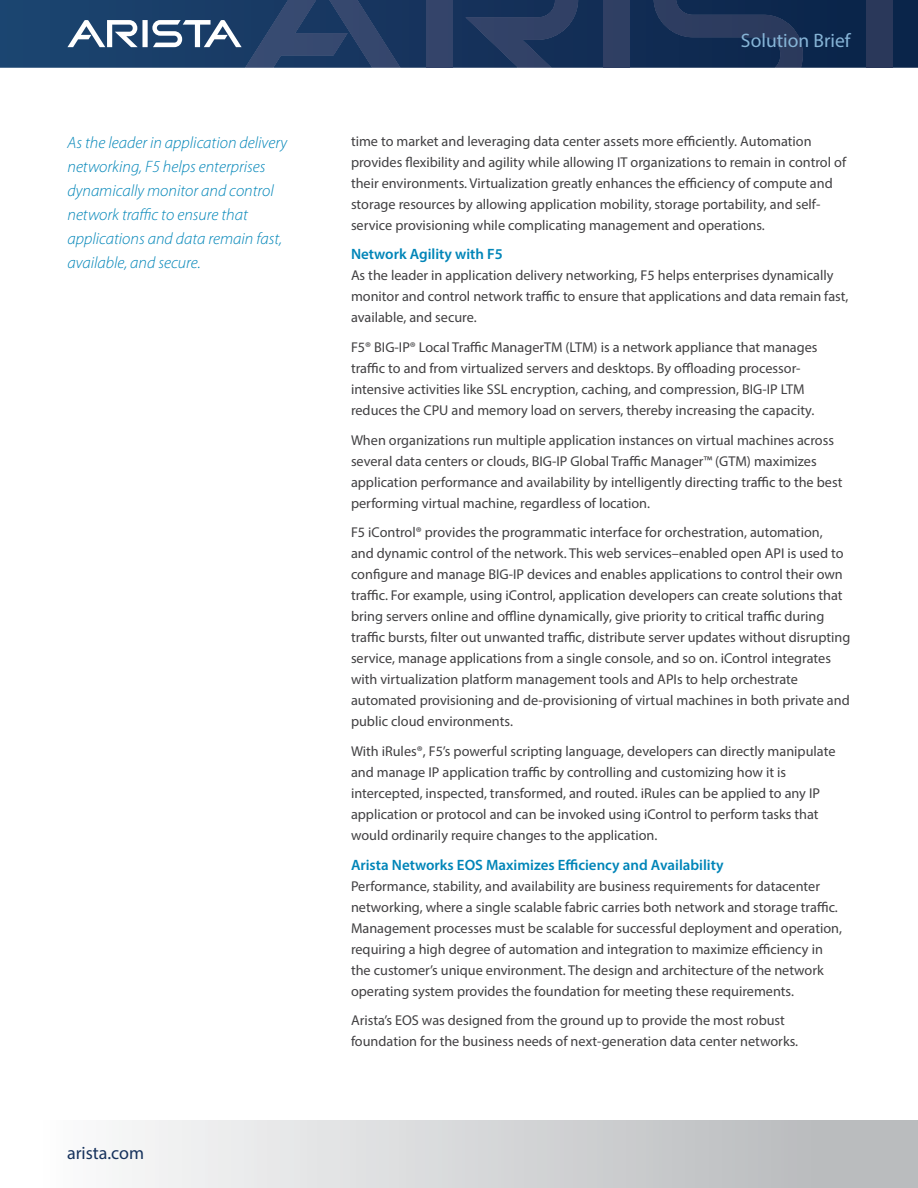
<style>
.page{position:relative;width:918px;height:1188px;background:#fff}
.page>*{position:absolute;margin:0;border:0;box-sizing:border-box;transform-origin:0 0}
.t1{font:19.5px "Myriad Pro";color:#86b4d6}
.t2{font:18px "Myriad Pro";color:#16325c}
.t3{font:italic 300 16.5px/24px "Myriad Pro";color:#0085b8}
.t4{font:600 15px "Myriad Pro";color:#0085b8}
.t5{font:14.25px/21px "Myriad Pro";color:#414042}
</style>
<div class="page">
<svg style="left:0;top:0;width:918px;height:68px;background:#13325a"></svg>
<div style="left:426px;top:0;width:26px;height:68px;background:#34446a"></div>
<svg style="left:465px;top:0;width:113px;height:68px;background:#22385f"></svg>
<svg style="left:67px;top:0;width:333px;height:68px;background:#334f75"></svg>
<div style="left:604px;top:0;width:26px;height:68px;background:#2f3f63"></div>
<svg style="left:654px;top:0;width:149px;height:68px;background:#1a3156"></svg>
<div style="left:867px;top:0;width:26px;height:68px;background:#2a385a"></div>
<div style="left:0;top:1120px;width:918px;height:68px;background:linear-gradient(to right,#fff,#b3b5b8)"></div>
<h1 class="t1" style="left:741px;top:29px;width:111px">Solution Brief</h1>
<p class="t3" style="left:68px;top:131px;width:221px">As the leader in application delivery networking, F5 helps enterprises dynamically monitor and control network traffic to ensure that applications and data remain fast, available, and secure.</p>
<p class="t5" style="left:351px;top:130px;width:497px">time to market and leveraging data center assets more efficiently. Automation provides flexibility and agility while allowing IT organizations to remain in control of their environments. Virtualization greatly enhances the efficiency of compute and storage resources by allowing application mobility, storage portability, and self&shy;service provisioning while complicating management and operations.</p>
<p class="t4" style="left:351px;top:245px;width:153px">Network Agility with F5</p>
<p class="t5" style="left:351px;top:265px;width:499px">As the leader in application delivery networking, F5 helps enterprises dynamically monitor and control network traffic to ensure that applications and data remain fast, available, and secure.</p>
<p class="t5" style="left:351px;top:336px;width:468px">F5® BIG-IP® Local Traffic ManagerTM (LTM) is a network appliance that manages traffic to and from virtualized servers and desktops. By offloading processor&shy;intensive activities like SSL encryption, caching, and compression, BIG-IP LTM reduces the CPU and memory load on servers, thereby increasing the capacity.</p>
<p class="t5" style="left:351px;top:429px;width:493px">When organizations run multiple application instances on virtual machines across several data centers or clouds, BIG-IP Global Traffic Manager™ (GTM) maximizes application performance and availability by intelligently directing traffic to the best performing virtual machine, regardless of location.</p>
<p class="t5" style="left:351px;top:522px;width:501px">F5 iControl® provides the programmatic interface for orchestration, automation,<br>and dynamic control of the network. This web services–enabled open API is used to configure and manage BIG-IP devices and enables applications to control their own traffic. For example, using iControl, application developers can create solutions that bring servers online and offline dynamically, give priority to critical traffic during traffic bursts, filter out unwanted traffic, distribute server updates without disrupting service, manage applications from a single console, and so on. iControl integrates with virtualization platform management tools and APIs to help orchestrate automated provisioning and de-provisioning of virtual machines in both private and public cloud environments.</p>
<p class="t5" style="left:351px;top:740px;width:486px">With iRules®, F5’s powerful scripting language, developers can directly manipulate and manage IP application traffic by controlling and customizing how it is intercepted, inspected, transformed, and routed. iRules can be applied to any IP application or protocol and can be invoked using iControl to perform tasks that would ordinarily require changes to the application.</p>
<p class="t4" style="left:351px;top:855px;width:374px">Arista Networks EOS Maximizes Efficiency and Availability</p>
<p class="t5" style="left:351px;top:875px;width:493px">Performance, stability, and availability are business requirements for datacenter networking, where a single scalable fabric carries both network and storage traffic.<br>Management processes must be scalable for successful deployment and operation, requiring a high degree of automation and integration to maximize efficiency in the customer’s unique environment. The design and architecture of the network operating system provides the foundation for meeting these requirements.</p>
<p class="t5" style="left:351px;top:1010px;width:449px">Arista’s EOS was designed from the ground up to provide the most robust foundation for the business needs of next-generation data center networks.</p>
<p class="t2" style="left:67px;top:1142px;width:79px">arista.com</p>
</div>
